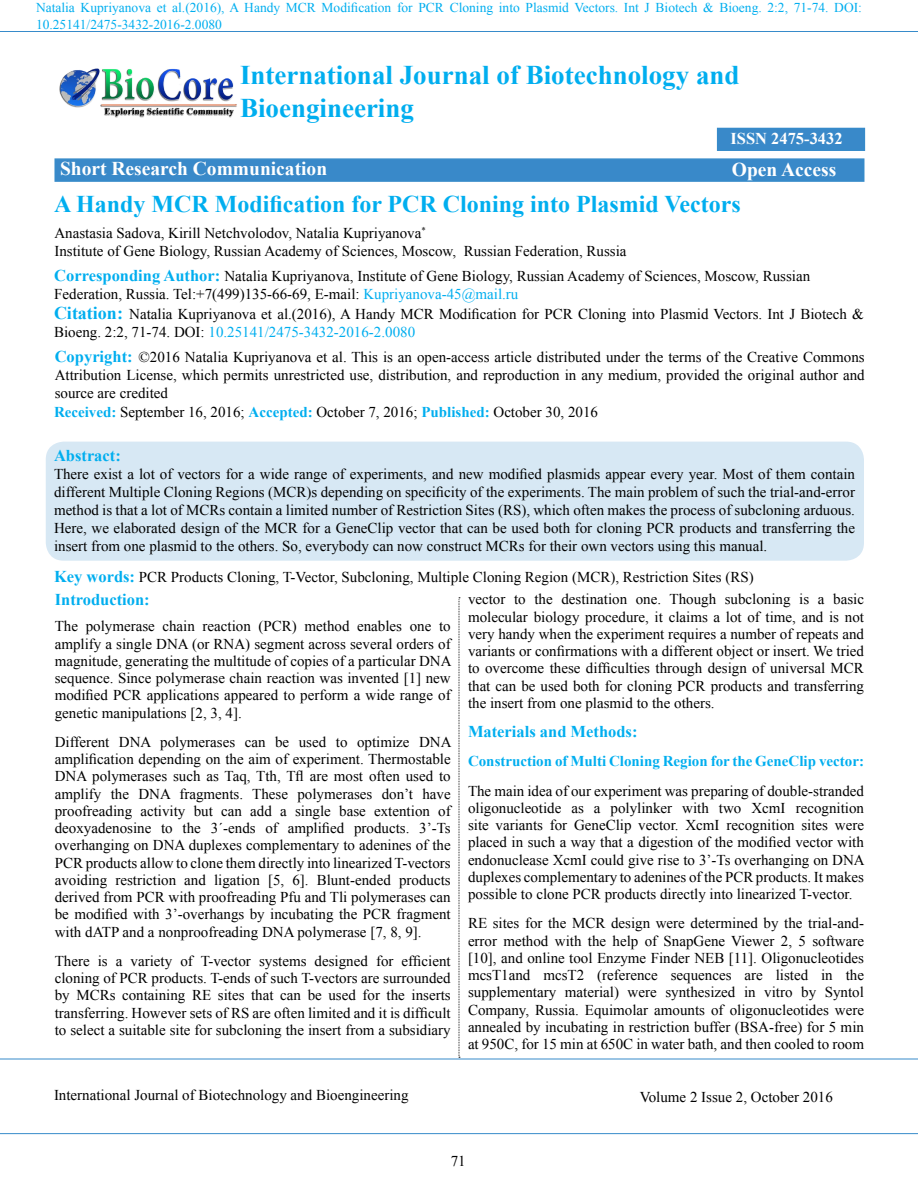
<style>
.page{position:relative;width:918px;height:1188px;background:#fff}
.page>*{position:absolute;margin:0;border:0;box-sizing:border-box;transform-origin:0 0}
.t1{font:700 27px/32.4px "Times New Roman";color:#00aeef}
.t2{font:700 24px "Times New Roman";color:#00aeef}
.t3{font:700 19.5px "Times New Roman";color:#fff}
.t4{font:700 16.5px "Times New Roman";color:#00aeef}
.t5{font:700 16.5px "Times New Roman";color:#fff}
.t6{font:15px/17.2px "Times New Roman";color:#000;text-align:justify}
.t7{font:700 15px "Times New Roman";color:#00aeef}
.t8{font:13.5px/17.2px "Times New Roman";color:#00aeef}
.s1{font-weight:700;font-size:16.5px;color:#00aeef}
.s2{color:#00aeef}
.s3{font-weight:700;font-size:18px;color:#00aeef}
.s4{font-weight:700;color:#00aeef}
</style>
<div class="page">
<hr style="left:0;top:31px;width:918px;height:1px;background:#378bca">
<hr style="left:0;top:1059px;width:918px;height:1px;background:#378bca">
<hr style="left:0;top:1133px;width:918px;height:1px;background:#378bca">
<div style="left:54px;top:158px;width:810px;height:24px;background:#3989c9;border:2px solid #378bca"></div>
<div style="left:46px;top:442px;width:818px;height:119px;background:#d7e8f4;border-radius:18px"></div>
<svg style="left:459px;top:597px;width:1px;height:461px"></svg>
<div style="left:717px;top:128px;width:148px;height:23px;background:#3989c9"></div>
<img style="left:59px;top:68px;width:178px;height:50px">
<p class="t8" style="left:36px;top:-2px;width:828px">Natalia Kupriyanova et al.(2016), A Handy MCR Modification for PCR Cloning into Plasmid Vectors. Int J Biotech &amp; Bioeng. 2:2, 71-74. DOI:<br>10.25141/2475-3432-2016-2.0080</p>
<p class="t1" style="left:240px;top:58px;width:501px">International Journal of Biotechnology and<br>Bioengineering</p>
<p class="t5" style="left:730px;top:127px;width:114px">ISSN 2475-3432</p>
<p class="t3" style="left:60px;top:155px;width:269px">Short Research Communication</p>
<p class="t3" style="left:732px;top:156px;width:106px">Open Access</p>
<p class="t2" style="left:54px;top:187px;width:688px">A Handy MCR Modification for PCR Cloning into Plasmid Vectors</p>
<p class="t6" style="left:54px;top:224px;width:373px">Anastasia Sadova, Kirill Netchvolodov, Natalia Kupriyanova<sup>*</sup></p>
<p class="t6" style="left:54px;top:242px;width:574px">Institute of Gene Biology, Russian Academy of Sciences, Moscow, Russian Federation, Russia</p>
<p class="t6" style="left:54px;top:268px;width:758px"><span class="s1">Corresponding Author:</span> Natalia Kupriyanova, Institute of Gene Biology, Russian Academy of Sciences, Moscow, Russian<br>Federation, Russia. Tel:+7(499)135-66-69, E-mail: <span class="s2">Kupriyanova-45@mail.ru</span></p>
<p class="t6" style="left:54px;top:306px;width:812px"><span class="s3">Citation:</span> Natalia Kupriyanova et al.(2016), A Handy MCR Modification for PCR Cloning into Plasmid Vectors. Int J Biotech &amp;<br>Bioeng. 2:2, 71-74. DOI: <span class="s2">10.25141/2475-3432-2016-2.0080</span></p>
<p class="t6" style="left:55px;top:348px;width:812px;line-height:18px"><span class="s1">Copyright:</span> ©2016 Natalia Kupriyanova et al. This is an open-access article distributed under the terms of the Creative Commons Attribution License, which permits unrestricted use, distribution, and reproduction in any medium, provided the original author and source are credited</p>
<p class="t6" style="left:54px;top:403px;width:546px"><span class="s4">Received:</span> September 16, 2016; <span class="s4">Accepted:</span> October 7, 2016; <span class="s4">Published:</span> October 30, 2016</p>
<p class="t4" style="left:54px;top:444px;width:68px">Abstract:</p>
<p class="t6" style="left:54px;top:465px;width:803px;line-height:18px">There exist a lot of vectors for a wide range of experiments, and new modified plasmids appear every year. Most of them contain different Multiple Cloning Regions (MCR)s depending on specificity of the experiments. The main problem of such the trial-and-error method is that a lot of MCRs contain a limited number of Restriction Sites (RS), which often makes the process of subcloning arduous.<br>Here, we elaborated design of the MCR for a GeneClip vector that can be used both for cloning PCR products and transferring the insert from one plasmid to the others. So, everybody can now construct MCRs for their own vectors using this manual.</p>
<p class="t6" style="left:54px;top:568px;width:701px"><span class="s1">Key words:</span> PCR Products Cloning, T-Vector, Subcloning, Multiple Cloning Region (MCR), Restriction Sites (RS)</p>
<p class="t4" style="left:55px;top:588px;width:97px">Introduction:</p>
<p class="t6" style="left:55px;top:618px;width:398px">The polymerase chain reaction (PCR) method enables one to amplify a single DNA (or RNA) segment across several orders of magnitude, generating the multitude of copies of a particular DNA sequence. Since polymerase chain reaction was invented [1] new modified PCR applications appeared to perform a wide range of genetic manipulations [2, 3, 4].</p>
<p class="t6" style="left:55px;top:733px;width:398px">Different DNA polymerases can be used to optimize DNA amplification depending on the aim of experiment. Thermostable DNA polymerases such as Taq, Tth, Tfl are most often used to amplify the DNA fragments. These polymerases don’t have proofreading activity but can add a single base extention of deoxyadenosine to the 3´-ends of amplified products. 3’-Ts overhanging on DNA duplexes complementary to adenines of the PCR products allow to clone them directly into linearized T-vectors avoiding restriction and ligation [5, 6]. Blunt-ended products derived from PCR with proofreading Pfu and Tli polymerases can be modified with 3’-overhangs by incubating the PCR fragment with dATP and a nonproofreading DNA polymerase [7, 8, 9].</p>
<p class="t6" style="left:55px;top:952px;width:398px">There is a variety of T-vector systems designed for efficient cloning of PCR products. T-ends of such T-vectors are surrounded by MCRs containing RE sites that can be used for the inserts transferring. However sets of RS are often limited and it is difficult to select a suitable site for subcloning the insert from a subsidiary</p>
<p class="t6" style="left:468px;top:591px;width:398px">vector to the destination one. Though subcloning is a basic molecular biology procedure, it claims a lot of time, and is not very handy when the experiment requires a number of repeats and variants or confirmations with a different object or insert. We tried to overcome these difficulties through design of universal MCR that can be used both for cloning PCR products and transferring the insert from one plasmid to the others.</p>
<p class="t4" style="left:468px;top:720px;width:171px">Materials and Methods:</p>
<p class="t7" style="left:468px;top:751px;width:398px">Construction of Multi Cloning Region for the GeneClip vector:</p>
<p class="t6" style="left:468px;top:782px;width:398px">The main idea of our experiment was preparing of double-stranded oligonucleotide as a polylinker with two XcmI recognition site variants for GeneClip vector. XcmI recognition sites were placed in such a way that a digestion of the modified vector with endonuclease XcmI could give rise to 3’-Ts overhanging on DNA duplexes complementary to adenines of the PCR products. It makes possible to clone PCR products directly into linearized T-vector.</p>
<p class="t6" style="left:468px;top:915px;width:398px">RE sites for the MCR design were determined by the trial-and&shy;error method with the help of SnapGene Viewer 2, 5 software [10], and online tool Enzyme Finder NEB [11]. Oligonucleotides mcsT1and mcsT2 (reference sequences are listed in the supplementary material) were synthesized in vitro by Syntol Company, Russia. Equimolar amounts of oligonucleotides were annealed by incubating in restriction buffer (BSA-free) for 5 min at 950С, for 15 min at 650С in water bath, and then cooled to room</p>
<p class="t6" style="left:54px;top:1086px;width:356px">International Journal of Biotechnology and Bioengineering</p>
<p class="t6" style="left:640px;top:1088px;width:195px">Volume 2 Issue 2, October 2016</p>
<p class="t6" style="left:451px;top:1152px;width:16px">71</p>
</div>
